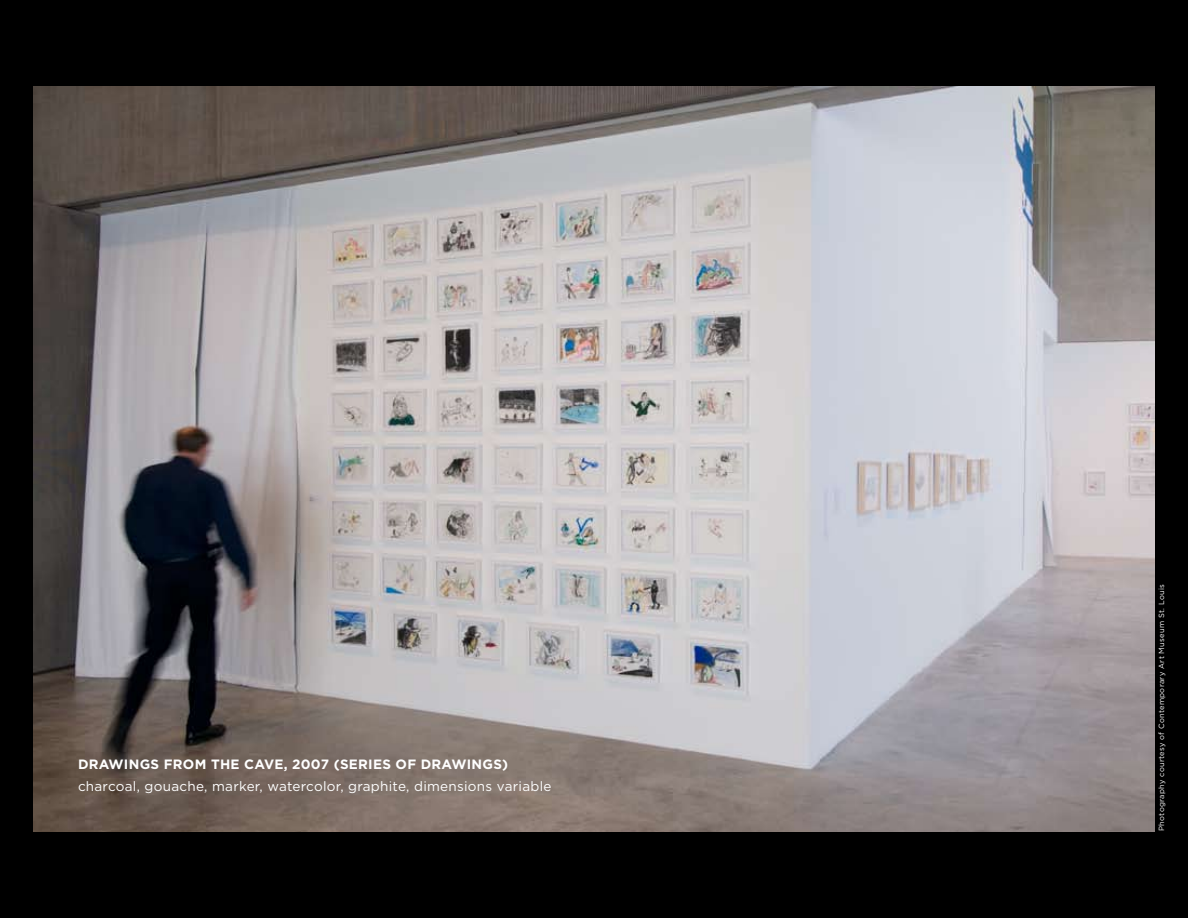
<style>
.page{position:relative;width:1188px;height:918px;background:#000}
.page>*{position:absolute;margin:0;border:0;box-sizing:border-box;transform-origin:0 0}
.t1{font:13.5px "Gotham";letter-spacing:.02em;color:#fff}
.t2{font:700 13.5px "Gotham";letter-spacing:.02em;color:#fff}
.t3{font:7.5px "Gotham";letter-spacing:.04em;color:#fff}
</style>
<div class="page">
<img style="left:34px;top:87px;width:1120px;height:744px">
<p class="t2" style="left:78px;top:756px;width:432px">DRAWINGS FROM THE CAVE, 2007 (SERIES OF DRAWINGS)</p>
<p class="t1" style="left:78px;top:779px;width:475px">charcoal, gouache, marker, watercolor, graphite, dimensions variable</p>
<p class="t3" style="left:1157px;top:831px;width:248px;rotate:-90deg">Photography courtesy of Contemporary Art M useum St. Louis</p>
</div>
